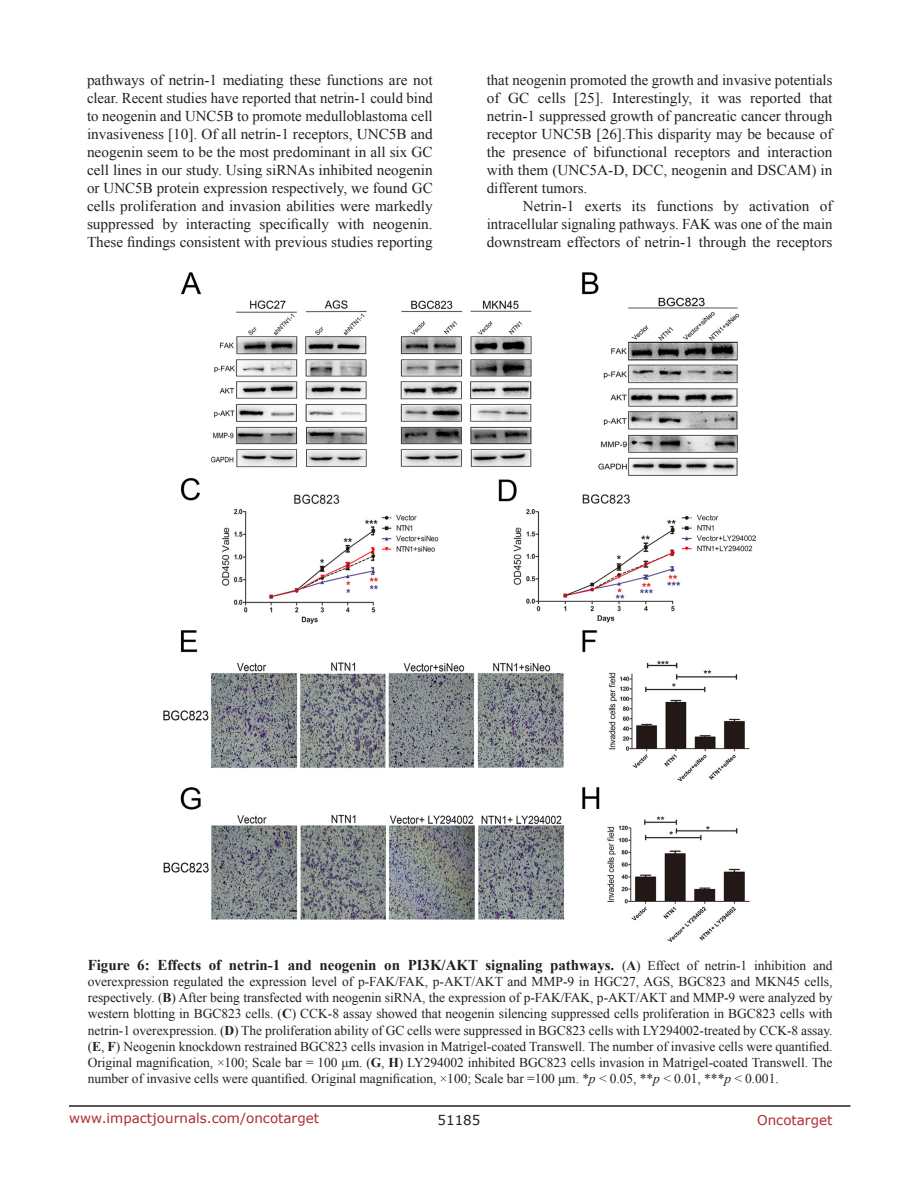
<style>
.page{position:relative;width:918px;height:1188px;background:#fff}
.page>*{position:absolute;margin:0;border:0;box-sizing:border-box;transform-origin:0 0}
.BodyText{font:15px/18px "Times New Roman";color:#231f20;text-align:justify}
.FigureText{font:700 15px "Times New Roman";letter-spacing:-.005em;color:#231f20}
.FigureText-2{font:13.5px/16.2px "Times New Roman";letter-spacing:-.005em;color:#231f20;text-align:justify}
.t1{font:13.5px "Verdana";color:#ac2b31}
.t2{font:13.5px "Verdana";color:#231f20}
.s1{font-weight:400;font-size:13.5px}
.s2{font-size:13.5px}
.s3{font-weight:700}
.s4{font-style:italic}
</style>
<div class="page">
<hr style="left:69px;top:1105px;width:781px;height:2px;background:#231f20">
<img style="left:164px;top:273px;width:592px;height:669px">
<p class="BodyText" style="left:87px;top:71px;width:347px">pathways of netrin-1 mediating these functions are not clear. Recent studies have reported that netrin-1 could bind to neogenin and UNC5B to promote medulloblastoma cell invasiveness [10]. Of all netrin-1 receptors, UNC5B and neogenin seem to be the most predominant in all six GC cell lines in our study. Using siRNAs inhibited neogenin or UNC5B protein expression respectively, we found GC cells proliferation and invasion abilities were markedly suppressed by interacting specifically with neogenin.<br>These findings consistent with previous studies reporting</p>
<p class="BodyText" style="left:487px;top:71px;width:347px">that neogenin promoted the growth and invasive potentials of GC cells [25]. Interestingly, it was reported that netrin-1 suppressed growth of pancreatic cancer through receptor UNC5B [26].This disparity may be because of the presence of bifunctional receptors and interaction with them (UNC5A-D, DCC, neogenin and DSCAM) in different tumors.</p>
<p class="BodyText" style="left:487px;top:197px;width:347px;text-indent:36px">Netrin-1 exerts its functions by activation of intracellular signaling pathways. FAK was one of the main downstream effectors of netrin-1 through the receptors</p>
<p class="FigureText" style="left:88px;top:954px;width:746px">Figure 6: Effects of netrin-1 and neogenin on PI3K/AKT signaling pathways. <span class="s1">(</span><span class="s2">A</span><span class="s1">) Effect of netrin-1 inhibition and</span></p>
<p class="FigureText-2" style="left:88px;top:973px;width:746px">overexpression regulated the expression level of p-FAK/FAK, p-AKT/AKT and MMP-9 in HGC27, AGS, BGC823 and MKN45 cells, respectively. (<span class="s3">B</span>) After being transfected with neogenin siRNA, the expression of p-FAK/FAK, p-AKT/AKT and MMP-9 were analyzed by western blotting in BGC823 cells. (<span class="s3">C</span>) CCK-8 assay showed that neogenin silencing suppressed cells proliferation in BGC823 cells with netrin-1 overexpression. (<span class="s3">D</span>) The proliferation ability of GC cells were suppressed in BGC823 cells with LY294002-treated by CCK-8 assay. (<span class="s3">E</span>, <span class="s3">F</span>) Neogenin knockdown restrained BGC823 cells invasion in Matrigel-coated Transwell. The number of invasive cells were quantified.<br>Original magnification, ×100; Scale bar = 100 μm. (<span class="s3">G</span>, <span class="s3">H</span>) LY294002 inhibited BGC823 cells invasion in Matrigel-coated Transwell. The number of invasive cells were quantified. Original magnification, ×100; Scale bar =100 μm. *<span class="s4">p</span> &lt; 0.05, **<span class="s4">p</span> &lt; 0.01, ***<span class="s4">p</span> &lt; 0.001.</p>
<p class="t1" style="left:69px;top:1109px;width:252px">www.impactjournals.com/oncotarget</p>
<p class="t2" style="left:438px;top:1111px;width:44px">51185</p>
<p class="t1" style="left:757px;top:1111px;width:77px">Oncotarget</p>
</div>
